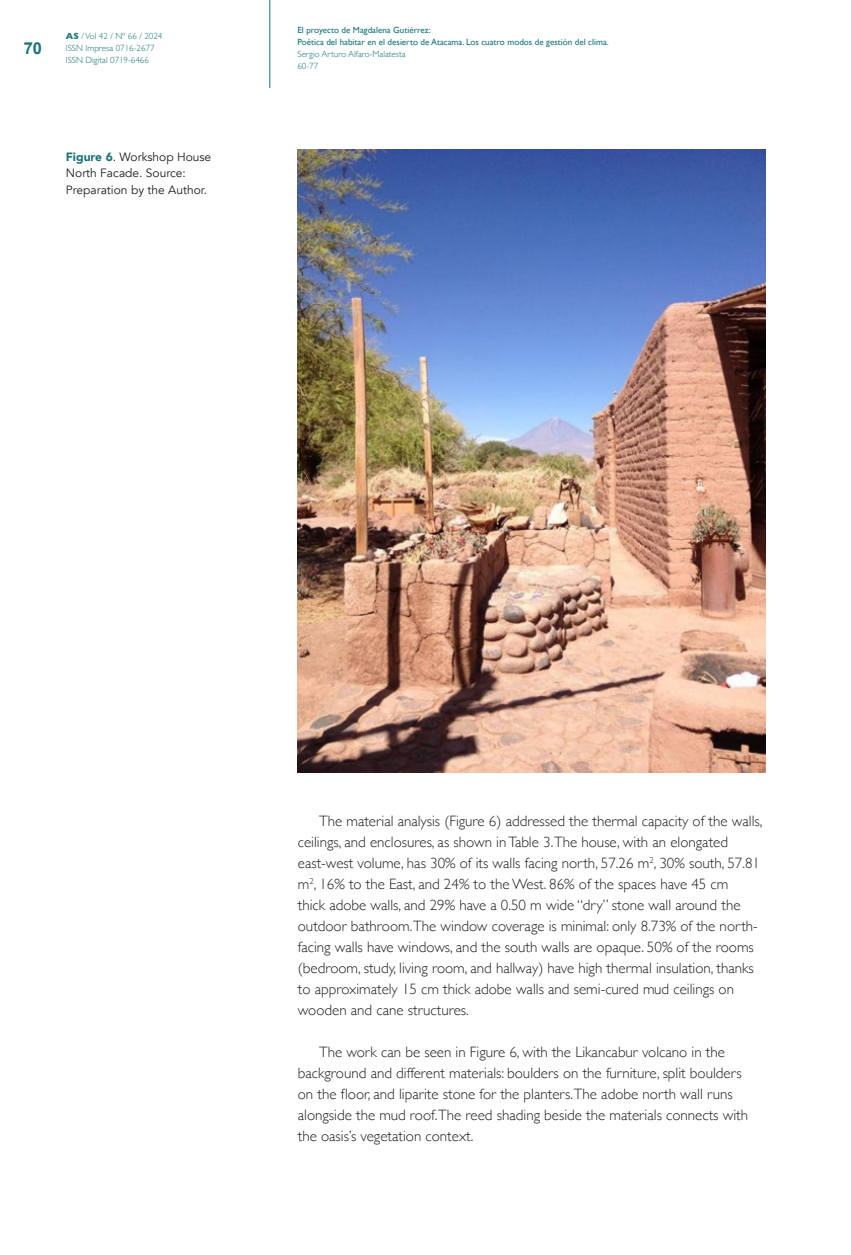
<style>
.page{position:relative;width:851px;height:1255px;background:#fff}
.page>*{position:absolute;margin:0;border:0;box-sizing:border-box;transform-origin:0 0}
.t1{font:700 16.5px "Arial";color:#1b7578}
._04_cuerpo_texto{font:300 15px/21px "Gill Sans";color:#231f20}
._08_notas_al_pie{font:12px/16.5px "Avenir";color:#231f20}
.t2{font:9px/12px "Gill Sans";color:#1b7578}
.t3{font:300 9px/12px "Gill Sans";color:#1b7578}
.s1{font-weight:700}
.s2{font-weight:900;color:#1b7578}
</style>
<div class="page">
<hr style="left:269px;top:0;width:1px;height:88px;background:#1b7578">
<img style="left:298px;top:149px;width:467px;height:624px">
<p class="t1" style="left:24px;top:37px;width:20px">70</p>
<p class="t3" style="left:66px;top:29px;width:98px"><span class="s1">AS</span> / Vol 42 / Nº 66 / 2024<br>ISSN Impresa 0716-2677<br>ISSN Digital 0719-6466</p>
<p class="_08_notas_al_pie" style="left:66px;top:149px;width:147px"><span class="s2">Figure 6</span>. Workshop House<br>North Facade. Source:<br>Preparation by the Author.</p>
<p class="t2" style="left:297px;top:24px;width:313px">El proyecto de Magdalena Gutiérrez:<br>Poética del habitar en el desierto de Atacama. Los cuatro modos de gestión del clima.</p>
<p class="t3" style="left:297px;top:47px;width:110px">Sergio Arturo Alfaro-Malatesta<br>60-77</p>
<p class="_04_cuerpo_texto" style="left:298px;top:809px;width:466px;text-indent:21px">The material analysis (Figure 6) addressed the thermal capacity of the walls, ceilings, and enclosures, as shown in Table 3.The house, with an elongated east-west volume, has 30% of its walls facing north, 57.26 m<sup>2</sup>, 30% south, 57.81 m<sup>2</sup>, 16% to the East, and 24% to the West. 86% of the spaces have 45 cm<br>thick adobe walls, and 29% have a 0.50 m wide “dry” stone wall around the outdoor bathroom.The window coverage is minimal: only 8.73% of the north&shy;facing walls have windows, and the south walls are opaque. 50% of the rooms (bedroom, study, living room, and hallway) have high thermal insulation, thanks to approximately 15 cm thick adobe walls and semi-cured mud ceilings on wooden and cane structures.</p>
<p class="_04_cuerpo_texto" style="left:298px;top:1040px;width:451px;text-indent:21px">The work can be seen in Figure 6, with the Likancabur volcano in the background and different materials: boulders on the furniture, split boulders on the floor, and liparite stone for the planters.The adobe north wall runs alongside the mud roof.The reed shading beside the materials connects with the oasis’s vegetation context.</p>
</div>
